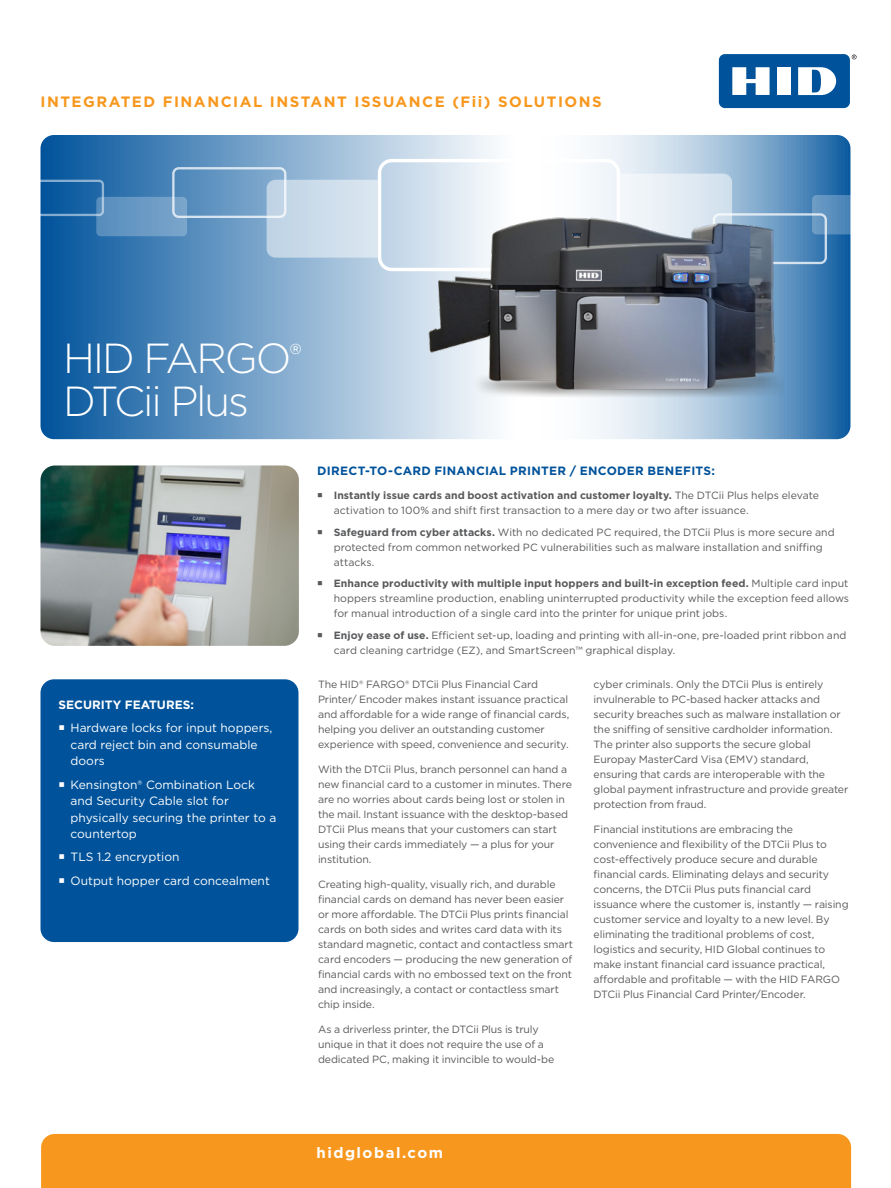
<style>
.page{position:relative;width:891px;height:1188px;background:#fff}
.page>*{position:absolute;margin:0;border:0;box-sizing:border-box;transform-origin:0 0}
.t1{font:300 42px/43.5px "Gotham";letter-spacing:-.05em;color:#fff}
.t2{font:700 15px "Gotham";letter-spacing:.1em;color:#f8971d}
.t3{font:700 15px "Gotham";letter-spacing:.1em;color:#fff}
.t4{font:12px/16.5px "Gotham";color:#fff}
.sub_head{font:700 12px "Gotham";letter-spacing:.02em;color:#00539b}
.side_box_bullets{font:700 12px "Gotham";color:#fff}
.Body{font:10.5px/15px "Gotham";letter-spacing:-.01em;color:#58595b}
.s1{font-weight:700}
</style>
<div class="page">
<svg style="left:40px;top:135px;width:810px;height:304px;background:#73a0c8"></svg>
<div style="left:172px;top:167px;width:114px;height:51px;border:2px solid #fff;border-radius:5px"></div>
<svg style="left:96px;top:197px;width:91px;height:39px;background:#6b9bc4"></svg>
<svg style="left:40px;top:180px;width:64px;height:36px;background:#266caa"></svg>
<div style="left:378px;top:159px;width:242px;height:112px;border:3px solid #fff;border-radius:12px"></div>
<svg style="left:267px;top:180px;width:111px;height:78px;background:#ccdcea"></svg>
<div style="left:713px;top:213px;width:114px;height:51px;border:2px solid #fff;border-radius:5px"></div>
<svg style="left:812px;top:195px;width:38px;height:39px"></svg>
<svg style="left:620px;top:174px;width:112px;height:15px"></svg>
<svg style="left:852px;top:55px;width:5px;height:4px"></svg>
<div style="left:719px;top:54px;width:131px;height:54px;background:#00539b;border-radius:6px"></div>
<div style="left:777px;top:67px;width:14px;height:28px;background:#fff"></div>
<svg style="left:732px;top:67px;width:38px;height:28px"></svg>
<svg style="left:798px;top:67px;width:38px;height:28px"></svg>
<img style="left:40px;top:465px;width:259px;height:181px">
<div style="left:41px;top:1134px;width:810px;height:54px;background:#f8971d"></div>
<div style="left:40px;top:679px;width:258px;height:263px;background:#00539b;border-radius:14px"></div>
<img style="left:421px;top:189px;width:363px;height:237px">
<p class="t2" style="left:40px;top:92px;width:563px">INTEGRATED FINANCIAL INSTANT ISSUANCE (Fii) SOLUTIONS</p>
<p class="t1" style="left:63px;top:335px;width:240px">HID FARGO<sup>®<br></sup>DTCii Plus</p>
<p class="side_box_bullets" style="left:59px;top:697px;width:137px">SECURITY FEATURES:</p>
<p class="t4" style="left:71px;top:720px;width:203px">Hardware locks for input hoppers, card reject bin and consumable doors</p>
<p class="t4" style="left:71px;top:776px;width:207px">Kensington® Combination Lock and Security Cable slot for physically securing the printer to a countertop</p>
<p class="t4" style="left:71px;top:849px;width:110px">TLS 1.2 encryption</p>
<p class="t4" style="left:71px;top:872px;width:201px">Output hopper card concealment</p>
<p class="sub_head" style="left:317px;top:463px;width:399px">DIRECT-TO-CARD FINANCIAL PRINTER / ENCODER BENEFITS:</p>
<p class="Body" style="left:334px;top:488px;width:487px"><span class="s1">Instantly issue cards and boost activation and customer loyalty.</span> The DTCii Plus helps elevate activation to 100% and shift first transaction to a mere day or two after issuance.</p>
<p class="Body" style="left:334px;top:524px;width:503px"><span class="s1">Safeguard from cyber attacks.</span> With no dedicated PC required, the DTCii Plus is more secure and protected from common networked PC vulnerabilities such as malware installation and sniffing attacks.</p>
<p class="Body" style="left:334px;top:576px;width:517px;text-align:justify"><span class="s1">Enhance productivity with multiple input hoppers and built-in exception feed.</span> Multiple card input hoppers streamline production, enabling uninterrupted productivity while the exception feed allows for manual introduction of a single card into the printer for unique print jobs.</p>
<p class="Body" style="left:334px;top:628px;width:514px"><span class="s1">Enjoy ease of use.</span> Efficient set-up, loading and printing with all-in-one, pre-loaded print ribbon and card cleaning cartridge (EZ), and SmartScreen™ graphical display.</p>
<p class="Body" style="left:318px;top:676px;width:253px">The HID® FARGO® DTCii Plus Financial Card Printer/ Encoder makes instant issuance practical and affordable for a wide range of financial cards, helping you deliver an outstanding customer experience with speed, convenience and security.</p>
<p class="Body" style="left:318px;top:762px;width:256px">With the DTCii Plus, branch personnel can hand a new financial card to a customer in minutes. There are no worries about cards being lost or stolen in the mail. Instant issuance with the desktop-based DTCii Plus means that your customers can start using their cards immediately — a plus for your institution.</p>
<p class="Body" style="left:318px;top:877px;width:257px">Creating high-quality, visually rich, and durable financial cards on demand has never been easier or more affordable. The DTCii Plus prints financial cards on both sides and writes card data with its standard magnetic, contact and contactless smart card encoders — producing the new generation of financial cards with no embossed text on the front and increasingly, a contact or contactless smart chip inside.</p>
<p class="Body" style="left:318px;top:1022px;width:238px">As a driverless printer, the DTCii Plus is truly unique in that it does not require the use of a dedicated PC, making it invincible to would-be</p>
<p class="Body" style="left:594px;top:676px;width:256px">cyber criminals. Only the DTCii Plus is entirely invulnerable to PC-based hacker attacks and security breaches such as malware installation or the sniffing of sensitive cardholder information.<br>The printer also supports the secure global Europay MasterCard Visa (EMV) standard, ensuring that cards are interoperable with the global payment infrastructure and provide greater protection from fraud.</p>
<p class="Body" style="left:594px;top:822px;width:257px">Financial institutions are embracing the convenience and flexibility of the DTCii Plus to cost-effectively produce secure and durable financial cards. Eliminating delays and security concerns, the DTCii Plus puts financial card issuance where the customer is, instantly — raising customer service and loyalty to a new level. By eliminating the traditional problems of cost, logistics and security, HID Global continues to make instant financial card issuance practical, affordable and profitable — with the HID FARGO DTCii Plus Financial Card Printer/Encoder.</p>
<p class="t3" style="left:316px;top:1142px;width:128px">hidglobal.com</p>
</div>
